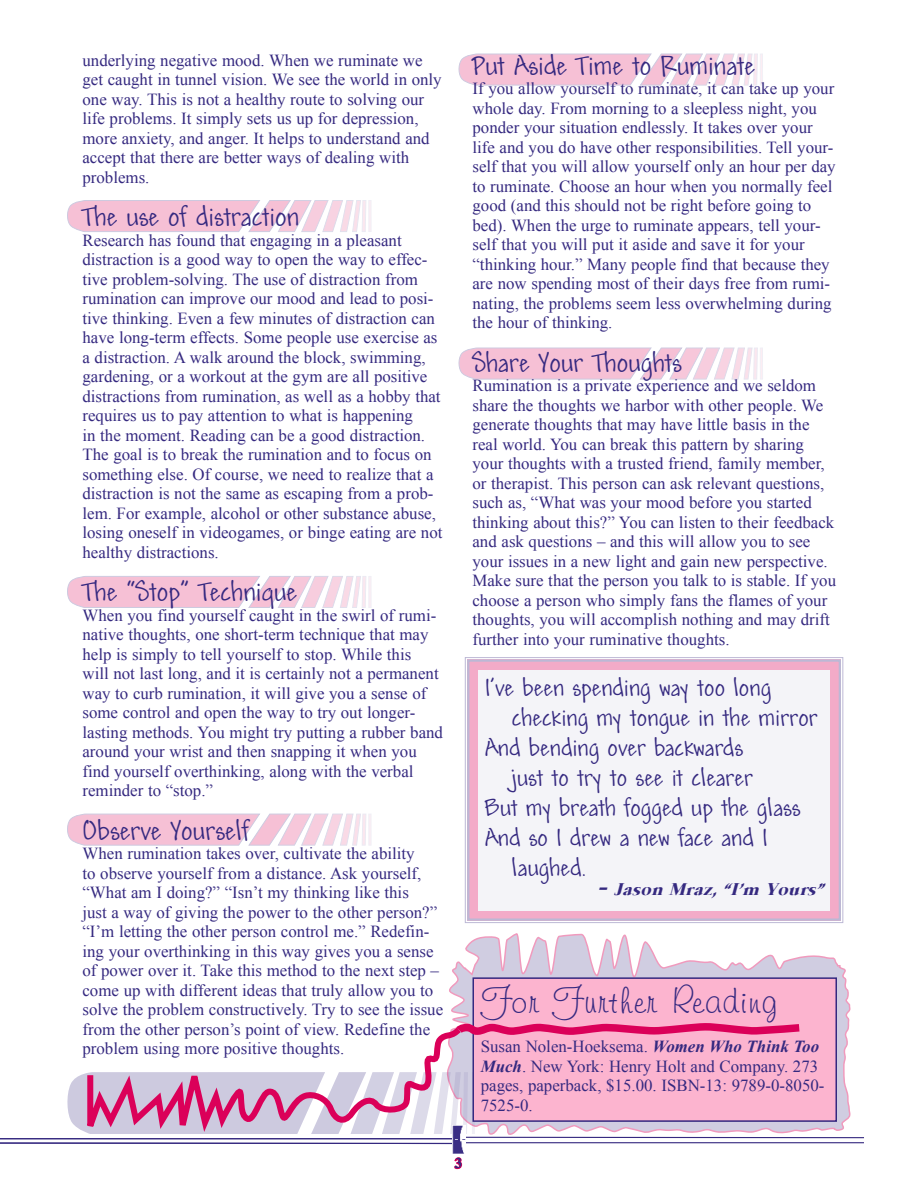
<style>
.page{position:relative;width:918px;height:1188px;background:#fff}
.page>*{position:absolute;margin:0;border:0;box-sizing:border-box;transform-origin:0 0}
.t1{font:36px "Freehand 591 BT Regular A";letter-spacing:.025em;color:#352980}
.t2{font:30px "Andy";color:#352980}
.t3{font:27px "Andy";color:#352980}
.t4{font:16.8px/19.5px "Times New Roman";color:#352980}
.t5{font:italic 16.5px "Bering";color:#352980}
.t6{font:700 15px "Times New Roman";color:#352980}
.s1{font-size:24px}
.s2{font-weight:700;font-style:italic}
</style>
<div class="page">
<svg style="left:67px;top:200px;width:299px;height:32px;background:#f3ccdd"></svg>
<svg style="left:67px;top:576px;width:299px;height:32px;background:#f3ccdd"></svg>
<svg style="left:67px;top:813px;width:299px;height:33px;background:#f4cede"></svg>
<svg style="left:67px;top:1074px;width:17px;height:57px"></svg>
<svg style="left:458px;top:347px;width:300px;height:33px;background:#f4cede"></svg>
<svg style="left:458px;top:53px;width:300px;height:33px;background:#f4cede"></svg>
<svg style="left:449px;top:933px;width:402px;height:202px"></svg>
<svg style="left:454px;top:1164px;width:9px;height:6px"></svg>
<hr style="left:0;top:1138px;width:454px;height:1px;background:#352980">
<svg style="left:0;top:1142px;width:84px;height:2px"></svg>
<hr style="left:459px;top:1137px;width:405px;height:1px;background:#352980">
<hr style="left:459px;top:1142px;width:405px;height:1px;background:#352980">
<img style="left:465px;top:1126px;width:1px;height:17px">
<div style="left:473px;top:978px;width:363px;height:143px;background:#fcb4cf"></div>
<div style="left:472px;top:977px;width:365px;height:145px;border:2px solid #352980"></div>
<svg style="left:452px;top:1019px;width:348px;height:20px"></svg>
<svg style="left:465px;top:657px;width:379px;height:266px;background:#e5b5cf"></svg>
<div style="left:478px;top:670px;width:352px;height:241px;background:#f4f4f8"></div>
<svg style="left:84px;top:1023px;width:381px;height:141px"></svg>
<p class="t4" style="left:82px;top:50px;width:361px">underlying negative mood. When we ruminate we get caught in tunnel vision. We see the world in only one way. This is not a healthy route to solving our life problems. It simply sets us up for depression, more anxiety, and anger. It helps to understand and accept that there are better ways of dealing with problems.</p>
<h2 class="t2" style="left:82px;top:200px;width:218px">The use of distraction</h2>
<p class="t4" style="left:82px;top:230px;width:362px">Research has found that engaging in a pleasant distraction is a good way to open the way to effec&shy;tive problem-solving. The use of distraction from rumination can improve our mood and lead to posi&shy;tive thinking. Even a few minutes of distraction can have long-term effects. Some people use exercise as a distraction. A walk around the block, swimming, gardening, or a workout at the gym are all positive distractions from rumination, as well as a hobby that requires us to pay attention to what is happening<br>in the moment. Reading can be a good distraction.<br>The goal is to break the rumination and to focus on something else. Of course, we need to realize that a distraction is not the same as escaping from a prob&shy;lem. For example, alcohol or other substance abuse, losing oneself in videogames, or binge eating are not healthy distractions.</p>
<h2 class="t2" style="left:82px;top:575px;width:216px">The “Stop” Technique</h2>
<p class="t4" style="left:82px;top:605px;width:362px">When you find yourself caught in the swirl of rumi&shy;native thoughts, one short-term technique that may help is simply to tell yourself to stop. While this<br>will not last long, and it is certainly not a permanent way to curb rumination, it will give you a sense of some control and open the way to try out longer&shy;lasting methods. You might try putting a rubber band around your wrist and then snapping it when you find yourself overthinking, along with the verbal reminder to “stop.”</p>
<h2 class="t2" style="left:82px;top:814px;width:168px">Observe Yourself</h2>
<p class="t4" style="left:82px;top:844px;width:362px">When rumination takes over, cultivate the ability<br>to observe yourself from a distance. Ask yourself, “What am I doing?” “Isn’t my thinking like this<br>just a way of giving the power to the other person?” “I’m letting the other person control me.” Redefin&shy;ing your overthinking in this way gives you a sense of power over it. Take this method to the next step – come up with different ideas that truly allow you to solve the problem constructively. Try to see the issue from the other person’s point of view. Redefine the problem using more positive thoughts.</p>
<h2 class="t2" style="left:472px;top:49px;width:284px">Put Aside Time to Ruminate</h2>
<p class="t4" style="left:472px;top:79px;width:365px">If you allow yourself to ruminate, it can take up your whole day. From morning to a sleepless night, you ponder your situation endlessly. It takes over your life and you do have other responsibilities. Tell your&shy;self that you will allow yourself only an hour per day to ruminate. Choose an hour when you normally feel good (and this should not be right before going to bed). When the urge to ruminate appears, tell your&shy;self that you will put it aside and save it for your “thinking hour.” Many people find that because they are now spending most of their days free from rumi&shy;nating, the problems seem less overwhelming during the hour of thinking.</p>
<h2 class="t2" style="left:472px;top:346px;width:211px">Share Your Thoughts</h2>
<p class="t4" style="left:472px;top:376px;width:365px">Rumination is a private experience and we seldom share the thoughts we harbor with other people. We generate thoughts that may have little basis in the real world. You can break this pattern by sharing your thoughts with a trusted friend, family member, or therapist. This person can ask relevant questions, such as, “What was your mood before you started thinking about this?” You can listen to their feedback and ask questions – and this will allow you to see your issues in a new light and gain new perspective.<br>Make sure that the person you talk to is stable. If you choose a person who simply fans the flames of your thoughts, you will accomplish nothing and may drift further into your ruminative thoughts.</p>
<h3 class="t3" style="left:485px;top:672px;width:288px">I’ve been spending way too long</h3>
<h3 class="t3" style="left:512px;top:702px;width:307px">checking my tongue in the mirror</h3>
<h3 class="t3" style="left:485px;top:732px;width:260px">And bending over backwards</h3>
<h3 class="t3" style="left:512px;top:762px;width:243px">just to try to see it clearer</h3>
<h3 class="t3" style="left:485px;top:792px;width:317px">But my breath fogged up the glass</h3>
<h3 class="t3" style="left:485px;top:822px;width:284px">And so I drew a new face and I</h3>
<h3 class="t3" style="left:512px;top:852px;width:75px">laughed<span class="s1">.</span></h3>
<p class="t5" style="left:597px;top:879px;width:233px">– Jason Mraz, “I’m Yours”</p>
<h1 class="t1" style="left:481px;top:978px;width:298px">For Further Reading</h1>
<p class="t4" style="left:481px;top:1036px;width:345px">Susan Nolen-Hoeksema. <span class="s2">Women Who Think Too Much</span>. New York: Henry Holt and Company. 273 pages, paperback, $15.00. ISBN-13: 9789-0-8050- 7525-0.</p>
<p class="t6" style="left:455px;top:1153px;width:9px">3</p>
</div>
